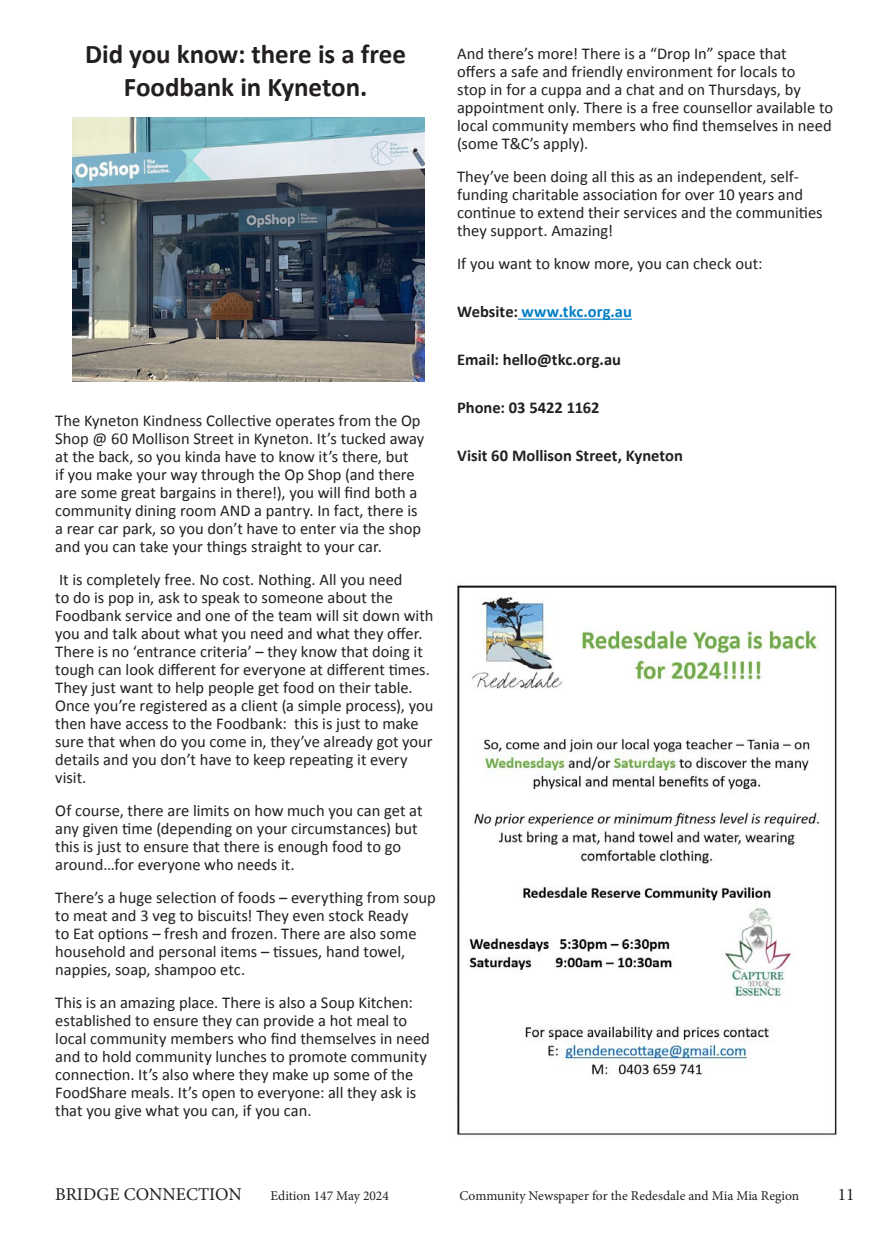
<style>
.page{position:relative;width:893px;height:1255px;background:#fff}
.page>*{position:absolute;margin:0;border:0;box-sizing:border-box;transform-origin:0 0}
.Heading_1{font:700 27px "Calibri";letter-spacing:-.005em;color:#231f20}
.t1{font:18px "Minion Pro";color:#231f20}
.t2{font:17.4px "Minion Pro";color:#231f20}
.Heading_1-2{font:16.5px/18px "Calibri";color:#231f20}
.Heading_1-3{font:700 16.5px "Calibri";color:#231f20}
.Heading_1-4{font:700 16.5px "Calibri";letter-spacing:.005em;color:#007ec5}
.t3{font:13.5px "Minion Pro";color:#231f20}
.s1{color:#231f20}
</style>
<div class="page">
<img style="left:72px;top:117px;width:352px;height:265px">
<hr style="left:518px;top:318px;width:114px;height:2px;background:#007ec5">
<img style="left:457px;top:585px;width:380px;height:551px">
<p class="Heading_1" style="left:85px;top:35px;width:322px">Did you know: there is a free</p>
<p class="Heading_1" style="left:124px;top:68px;width:245px">Foodbank in Kyneton.</p>
<p class="Heading_1-2" style="left:55px;top:411px;width:371px">The Kyneton Kindness Collective operates from the Op Shop @ 60 Mollison Street in Kyneton. It’s tucked away at the back, so you kinda have to know it’s there, but<br>if you make your way through the Op Shop (and there are some great bargains in there!), you will find both a community dining room AND a pantry. In fact, there is a rear car park, so you don’t have to enter via the shop and you can take your things straight to your car.</p>
<p class="Heading_1-2" style="left:55px;top:570px;width:380px">It is completely free. No cost. Nothing. All you need<br>to do is pop in, ask to speak to someone about the Foodbank service and one of the team will sit down with you and talk about what you need and what they offer.<br>There is no ‘entrance criteria’ – they know that doing it tough can look different for everyone at different times.<br>They just want to help people get food on their table.<br>Once you’re registered as a client (a simple process), you then have access to the Foodbank: this is just to make sure that when do you come in, they’ve already got your details and you don’t have to keep repeating it every visit.</p>
<p class="Heading_1-2" style="left:55px;top:801px;width:369px">Of course, there are limits on how much you can get at any given time (depending on your circumstances) but this is just to ensure that there is enough food to go around…for everyone who needs it.</p>
<p class="Heading_1-2" style="left:55px;top:888px;width:382px">There’s a huge selection of foods – everything from soup to meat and 3 veg to biscuits! They even stock Ready<br>to Eat options – fresh and frozen. There are also some household and personal items – tissues, hand towel, nappies, soap, shampoo etc.</p>
<p class="Heading_1-2" style="left:55px;top:993px;width:376px">This is an amazing place. There is also a Soup Kitchen: established to ensure they can provide a hot meal to local community members who find themselves in need and to hold community lunches to promote community connection. It’s also where they make up some of the FoodShare meals. It’s open to everyone: all they ask is that you give what you can, if you can.</p>
<p class="Heading_1-2" style="left:457px;top:44px;width:377px">And there’s more! There is a “Drop In” space that<br>offers a safe and friendly environment for locals to<br>stop in for a cuppa and a chat and on Thursdays, by appointment only. There is a free counsellor available to local community members who find themselves in need (some T&amp;C’s apply).</p>
<p class="Heading_1-2" style="left:457px;top:167px;width:367px">They’ve been doing all this as an independent, self&shy;funding charitable association for over 10 years and continue to extend their services and the communities they support. Amazing!</p>
<p class="Heading_1-2" style="left:457px;top:254px;width:307px">If you want to know more, you can check out:</p>
<p class="Heading_1-4" style="left:457px;top:300px;width:176px"><span class="s1">Website:</span> www.tkc.org.au</p>
<p class="Heading_1-3" style="left:457px;top:348px;width:165px">Email: hello@tkc.org.au</p>
<p class="Heading_1-3" style="left:457px;top:396px;width:144px">Phone: 03 5422 1162</p>
<p class="Heading_1-3" style="left:457px;top:444px;width:227px">Visit 60 Mollison Street, Kyneton</p>
<p class="t1" style="left:55px;top:1182px;width:188px">BRIDGE CONNECTION</p>
<p class="t3" style="left:270px;top:1186px;width:120px">Edition 147 May 2024</p>
<p class="t3" style="left:459px;top:1186px;width:341px">Community Newspaper for the Redesdale and Mia Mia Region</p>
<p class="t2" style="left:838px;top:1182px;width:18px">11</p>
</div>
